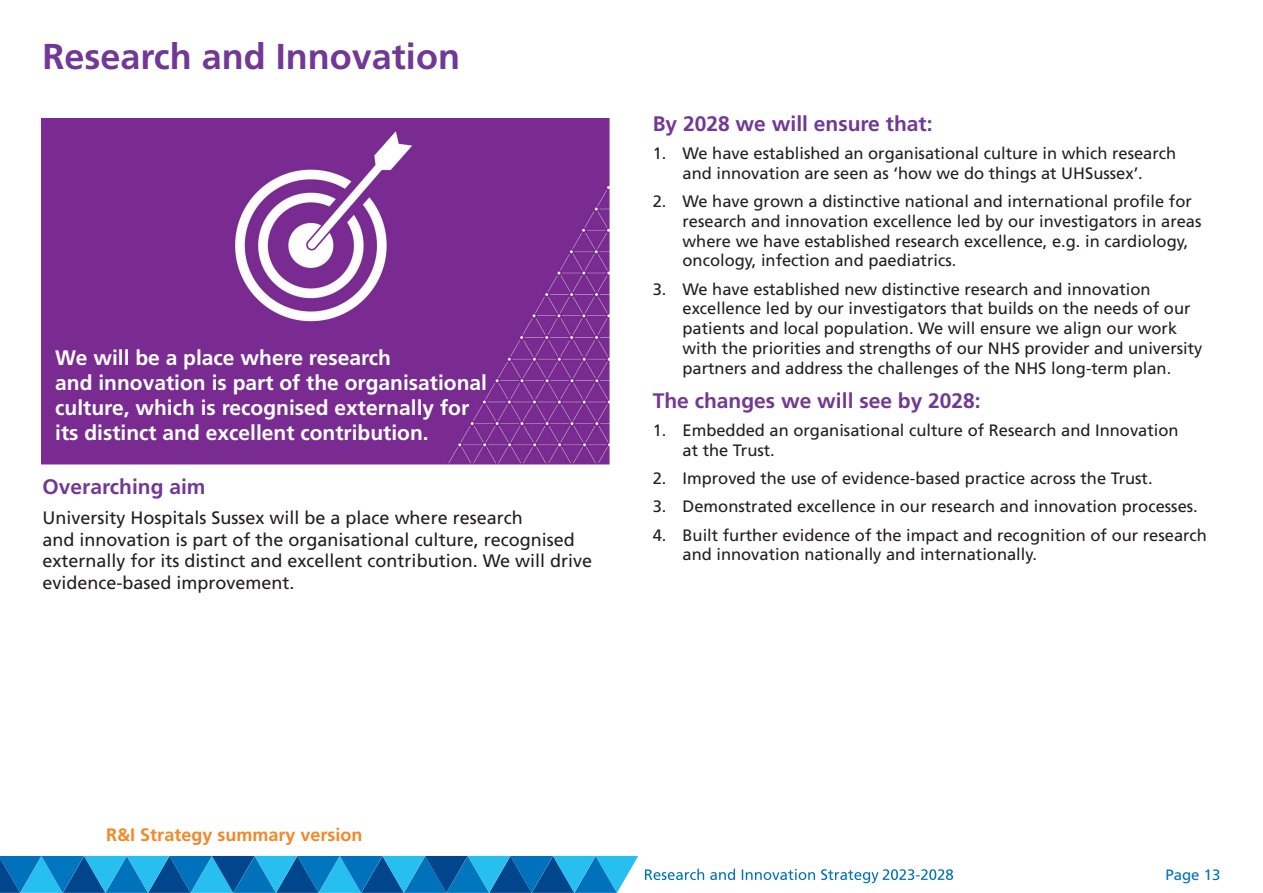
<style>
.page{position:relative;width:1263px;height:893px;background:#fff}
.page>*{position:absolute;margin:0;border:0;box-sizing:border-box;transform-origin:0 0}
.t1{font:700 36px "Frutiger LT Std";color:#723896}
.t2{font:700 21px/25.2px "Frutiger LT Std";color:#fff}
._5__pages_Subtitle{font:700 21px "Frutiger LT Std";color:#723896}
._3__body_text{font:18px/21.6px "Frutiger LT Std";color:#231f20}
.t3{font:700 18px "Frutiger";color:#f58727}
._8__bullets_numbers{font:16.5px/19.8px "Frutiger LT Std";color:#231f20}
.t4{font:15px "Frutiger";color:#0072bc}
</style>
<div class="page">
<svg style="left:0;top:856px;width:638px;height:37px;background:#1383c1"></svg>
<svg style="left:645px;top:869px;width:308px;height:14px"></svg>
<img style="left:42px;top:118px;width:568px;height:347px">
<h1 class="t1" style="left:43px;top:36px;width:419px">Research and Innovation</h1>
<p class="t2" style="left:55px;top:345px;width:433px">We will be a place where research<br>and innovation is part of the organisational culture, which is recognised externally for its distinct and excellent contribution.</p>
<p class="_5__pages_Subtitle" style="left:43px;top:474px;width:165px">Overarching aim</p>
<p class="_3__body_text" style="left:43px;top:507px;width:551px">University Hospitals Sussex will be a place where research<br>and innovation is part of the organisational culture, recognised externally for its distinct and excellent contribution. We will drive evidence-based improvement.</p>
<p class="_5__pages_Subtitle" style="left:653px;top:111px;width:281px">By 2028 we will ensure that:</p>
<p class="_8__bullets_numbers" style="left:653px;top:143px;width:525px;text-align:center">1. We have established an organisational culture in which research and innovation are seen as ‘how we do things at UHSussex’.</p>
<p class="_8__bullets_numbers" style="left:682px;top:191px;width:520px;text-indent:-30px">2. We have grown a distinctive national and international profile for research and innovation excellence led by our investigators in areas where we have established research excellence, e.g. in cardiology, oncology, infection and paediatrics.</p>
<p class="_8__bullets_numbers" style="left:682px;top:279px;width:521px;text-indent:-30px">3. We have established new distinctive research and innovation excellence led by our investigators that builds on the needs of our patients and local population. We will ensure we align our work with the priorities and strengths of our NHS provider and university partners and address the challenges of the NHS long-term plan.</p>
<p class="_5__pages_Subtitle" style="left:653px;top:388px;width:329px">The changes we will see by 2028:</p>
<p class="_8__bullets_numbers" style="left:682px;top:420px;width:498px;text-indent:-30px">1. Embedded an organisational culture of Research and Innovation at the Trust.</p>
<p class="_8__bullets_numbers" style="left:653px;top:468px;width:501px">2. Improved the use of evidence-based practice across the Trust.</p>
<p class="_8__bullets_numbers" style="left:653px;top:497px;width:547px">3. Demonstrated excellence in our research and innovation processes.</p>
<p class="_8__bullets_numbers" style="left:682px;top:525px;width:526px;text-indent:-30px">4. Built further evidence of the impact and recognition of our research and innovation nationally and internationally.</p>
<p class="t3" style="left:106px;top:824px;width:258px">R&amp;I Strategy summary version</p>
<p class="t4" style="left:1165px;top:865px;width:57px">Page 13</p>
</div>
